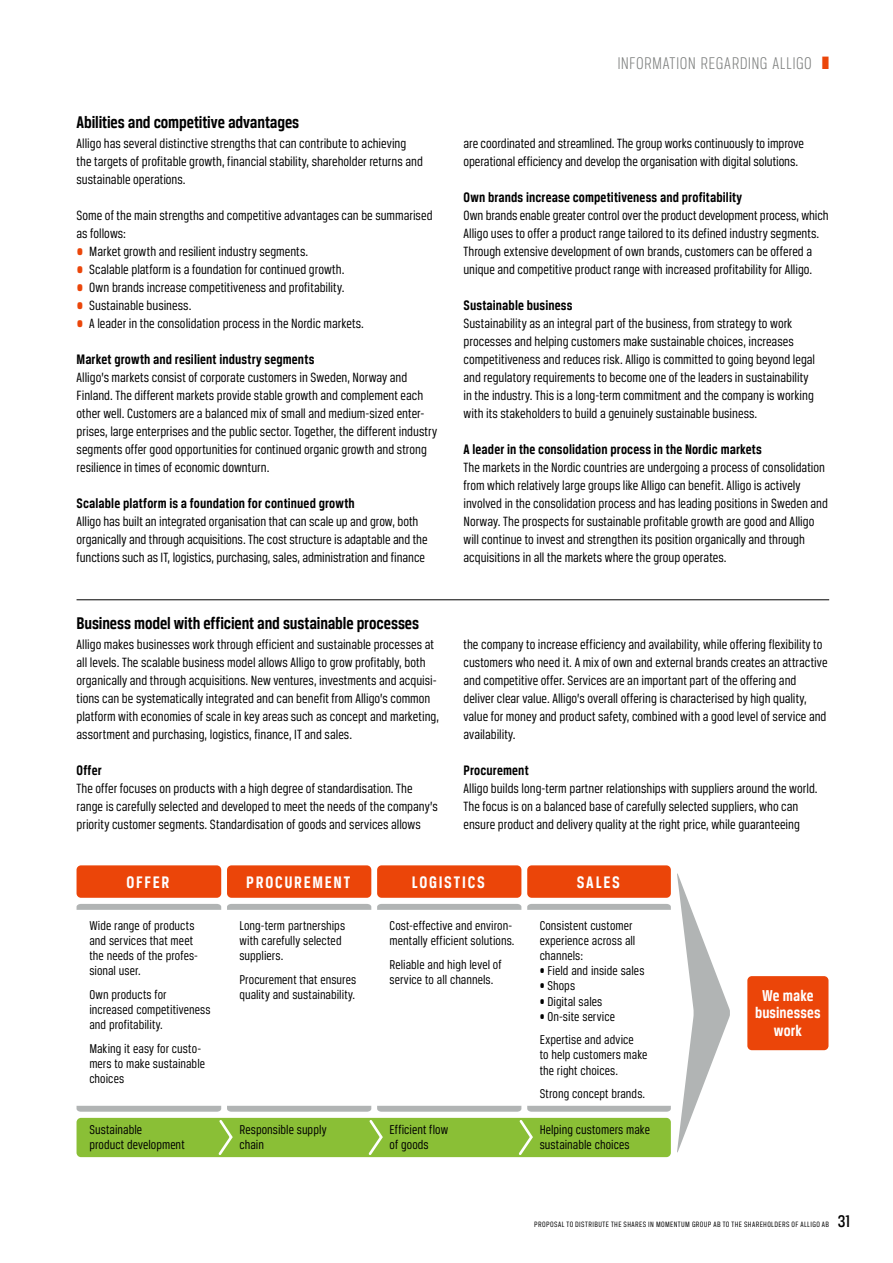
<style>
.page{position:relative;width:893px;height:1263px;background:#fff}
.page>*{position:absolute;margin:0;border:0;box-sizing:border-box;transform-origin:0 0}
.t1{font:700 18px "Breuer Condensed";letter-spacing:-.005em;color:#000}
.t2{font:300 18px "Breuer Condensed";letter-spacing:.02em;color:#7b7d7c}
.t3{font:700 17.7px "Breuer Condensed";letter-spacing:.095em;color:#fff}
.t4{font:700 16.65px/17.7px "Breuer Condensed";letter-spacing:.005em;color:#fff;text-align:center}
.t5{font:700 14.7px "Breuer Condensed";letter-spacing:.01em;color:#000}
.t6{font:14.25px/18px "Breuer Condensed";color:#000}
.t7{font:13.65px/15.1px "Breuer Condensed";letter-spacing:.005em;color:#000}
.t8{font:8.25px "Breuer Condensed";letter-spacing:.05em;color:#000}
.s1{font-size:19.5px;color:#eb460a}
.s2{color:#eb460a}
.s3{font-weight:500;font-size:18px}
</style>
<div class="page">
<svg style="left:77px;top:904px;width:144px;height:6px"></svg>
<svg style="left:227px;top:904px;width:144px;height:6px"></svg>
<svg style="left:377px;top:904px;width:144px;height:6px"></svg>
<svg style="left:527px;top:904px;width:144px;height:6px"></svg>
<div style="left:77px;top:865px;width:144px;height:33px;background:#eb4509;border-radius:4px"></div>
<div style="left:227px;top:865px;width:144px;height:33px;background:#eb4509;border-radius:4px"></div>
<div style="left:377px;top:865px;width:144px;height:33px;background:#eb4509;border-radius:4px"></div>
<div style="left:527px;top:865px;width:144px;height:33px;background:#eb4509;border-radius:4px"></div>
<div style="left:747px;top:976px;width:81px;height:74px;background:#eb4509;border-radius:4px"></div>
<svg style="left:677px;top:873px;width:53px;height:280px"></svg>
<svg style="left:77px;top:1106px;width:594px;height:51px;background:#9ec65f"></svg>
<hr style="left:77px;top:599px;width:752px;height:1px;background:#000">
<p class="t1" style="left:77px;top:113px;width:224px">Abilities and competitive advantages</p>
<p class="t6" style="left:77px;top:134px;width:348px">Alligo has several distinctive strengths that can contribute to achieving the targets of profitable growth, financial stability, shareholder returns and sustainable operations.</p>
<p class="t6" style="left:77px;top:206px;width:358px">Some of the main strengths and competitive advantages can be summarised as follows:</p>
<p class="t6" style="left:77px;top:242px;width:233px"><span class="s1">•</span> Market growth and resilient industry segments.</p>
<p class="t6" style="left:77px;top:260px;width:269px"><span class="s1">•</span> Scalable platform is a foundation for continued growth.</p>
<p class="t6" style="left:77px;top:278px;width:270px"><span class="s1">•</span> Own brands increase competitiveness and profitability.</p>
<p class="t6" style="left:77px;top:296px;width:116px"><span class="s1">•</span> Sustainable business.</p>
<p class="t6" style="left:77px;top:314px;width:289px"><span class="s1">•</span> A leader in the consolidation process in the Nordic markets.</p>
<p class="t5" style="left:77px;top:351px;width:239px">Market growth and resilient industry segments</p>
<p class="t6" style="left:77px;top:368px;width:362px">Alligo’s markets consist of corporate customers in Sweden, Norway and Finland. The different markets provide stable growth and complement each other well. Customers are a balanced mix of small and medium-sized enter&shy;prises, large enterprises and the public sector. Together, the different industry segments offer good opportunities for continued organic growth and strong resilience in times of economic downturn.</p>
<p class="t5" style="left:77px;top:495px;width:280px">Scalable platform is a foundation for continued growth</p>
<p class="t6" style="left:77px;top:512px;width:353px">Alligo has built an integrated organisation that can scale up and grow, both organically and through acquisitions. The cost structure is adaptable and the functions such as IT, logistics, purchasing, sales, administration and finance</p>
<p class="t1" style="left:77px;top:613px;width:344px">Business model with efficient and sustainable processes</p>
<p class="t6" style="left:77px;top:635px;width:364px">Alligo makes businesses work through efficient and sustainable processes at all levels. The scalable business model allows Alligo to grow profitably, both organically and through acquisitions. New ventures, investments and acquisi&shy;tions can be systematically integrated and can benefit from Alligo’s common platform with economies of scale in key areas such as concept and marketing, assortment and purchasing, logistics, finance, IT and sales.</p>
<p class="t5" style="left:77px;top:762px;width:27px">Offer</p>
<p class="t6" style="left:77px;top:779px;width:363px">The offer focuses on products with a high degree of standardisation. The range is carefully selected and developed to meet the needs of the company’s priority customer segments. Standardisation of goods and services allows</p>
<p class="t2" style="left:617px;top:54px;width:213px">INFORMATION REGARDING ALLIGO <span class="s2">❚</span></p>
<p class="t6" style="left:463px;top:134px;width:342px">are coordinated and streamlined. The group works continuously to improve operational efficiency and develop the organisation with digital solutions.</p>
<p class="t5" style="left:463px;top:189px;width:280px">Own brands increase competitiveness and profitability</p>
<p class="t6" style="left:463px;top:206px;width:367px">Own brands enable greater control over the product development process, which Alligo uses to offer a product range tailored to its defined industry segments.<br>Through extensive development of own brands, customers can be offered a unique and competitive product range with increased profitability for Alligo.</p>
<p class="t5" style="left:463px;top:297px;width:111px">Sustainable business</p>
<p class="t6" style="left:463px;top:314px;width:353px">Sustainability as an integral part of the business, from strategy to work processes and helping customers make sustainable choices, increases competitiveness and reduces risk. Alligo is committed to going beyond legal and regulatory requirements to become one of the leaders in sustainability in the industry. This is a long-term commitment and the company is working with its stakeholders to build a genuinely sustainable business.</p>
<p class="t5" style="left:463px;top:441px;width:300px">A leader in the consolidation process in the Nordic markets</p>
<p class="t6" style="left:463px;top:458px;width:366px">The markets in the Nordic countries are undergoing a process of consolidation from which relatively large groups like Alligo can benefit. Alligo is actively involved in the consolidation process and has leading positions in Sweden and Norway. The prospects for sustainable profitable growth are good and Alligo will continue to invest and strengthen its position organically and through acquisitions in all the markets where the group operates.</p>
<p class="t6" style="left:463px;top:635px;width:366px">the company to increase efficiency and availability, while offering flexibility to customers who need it. A mix of own and external brands creates an attractive and competitive offer. Services are an important part of the offering and deliver clear value. Alligo’s overall offering is characterised by high quality, value for money and product safety, combined with a good level of service and availability.</p>
<p class="t5" style="left:463px;top:762px;width:67px">Procurement</p>
<p class="t6" style="left:463px;top:779px;width:356px">Alligo builds long-term partner relationships with suppliers around the world.<br>The focus is on a balanced base of carefully selected suppliers, who can ensure product and delivery quality at the right price, while guaranteeing</p>
<p class="t3" style="left:127px;top:872px;width:44px">OFFER</p>
<p class="t3" style="left:246px;top:872px;width:105px">PROCUREMENT</p>
<p class="t3" style="left:412px;top:872px;width:75px">LOGISTICS</p>
<p class="t3" style="left:577px;top:872px;width:45px">SALES</p>
<p class="t7" style="left:89px;top:918px;width:110px">Wide range of products and services that meet the needs of the profes&shy;sional user.</p>
<p class="t7" style="left:89px;top:987px;width:123px">Own products for increased competitiveness and profitability.</p>
<p class="t7" style="left:89px;top:1040px;width:117px">Making it easy for custo&shy;mers to make sustainable choices</p>
<p class="t7" style="left:239px;top:918px;width:107px">Long-term partnerships with carefully selected suppliers.</p>
<p class="t7" style="left:239px;top:971px;width:118px">Procurement that ensures quality and sustainability.</p>
<p class="t7" style="left:390px;top:918px;width:126px">Cost-effective and environ&shy;mentally efficient solutions.</p>
<p class="t7" style="left:390px;top:956px;width:114px">Reliable and high level of service to all channels.</p>
<p class="t7" style="left:540px;top:918px;width:97px">Consistent customer experience across all channels:</p>
<p class="t7" style="left:540px;top:963px;width:106px">• Field and inside sales</p>
<p class="t7" style="left:540px;top:978px;width:37px">• Shops</p>
<p class="t7" style="left:540px;top:993px;width:64px">• Digital sales</p>
<p class="t7" style="left:540px;top:1004px;width:96px;line-height:23.5px">• On-site service<br>Expertise and advice</p>
<p class="t7" style="left:540px;top:1047px;width:109px">to help customers make the right choices.</p>
<p class="t7" style="left:540px;top:1086px;width:107px">Strong concept brands.</p>
<p class="t7" style="left:89px;top:1122px;width:97px;line-height:14.7px">Sustainable<br>product development</p>
<p class="t7" style="left:239px;top:1122px;width:89px;line-height:14.7px">Responsible supply chain</p>
<p class="t7" style="left:390px;top:1122px;width:60px;line-height:14.7px">Efficient flow of goods</p>
<p class="t7" style="left:540px;top:1122px;width:112px;line-height:14.7px">Helping customers make sustainable choices</p>
<p class="t4" style="left:755px;top:986px;width:67px">We make businesses work</p>
<p class="t8" style="left:534px;top:1220px;width:318px">PROPOSAL TO DISTRIBUTE THE SHARES IN MOMENTUM GROUP AB TO THE SHAREHOLDERS OF ALLIGO AB <span class="s3">31</span></p>
</div>
